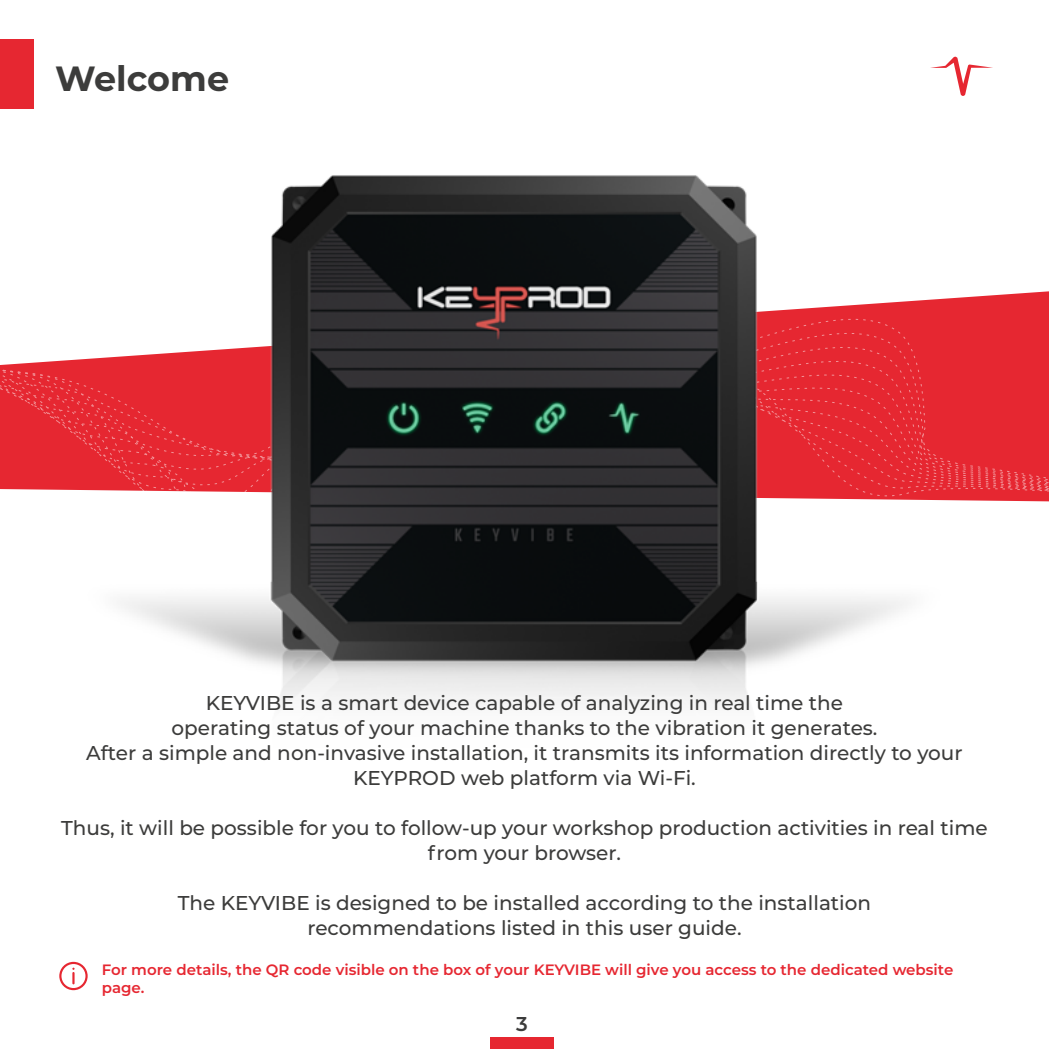
<style>
.page{position:relative;width:1049px;height:1049px;background:#fff}
.page>*{position:absolute;margin:0;border:0;box-sizing:border-box;transform-origin:0 0}
.t1{font:700 35px "Montserrat";color:#3c3c3b}
.t2{font:500 20px/25px "Montserrat";color:#3c3c3b;text-align:center}
.t3{font:600 20px "Montserrat";color:#3c3c3b}
.t4{font:600 15px/17.5px "Montserrat";color:#e62731}
</style>
<div class="page">
<div style="left:490px;top:1037px;width:64px;height:12px;background:#e62731"></div>
<div style="left:0;top:39px;width:34px;height:69px;background:#e62731"></div>
<svg style="left:930px;top:56px;width:63px;height:40px"></svg>
<svg style="left:0;top:291px;width:1049px;height:211px"></svg>
<img style="left:57px;top:175px;width:935px;height:529px">
<svg style="left:59px;top:962px;width:29px;height:28px"></svg>
<h1 class="t1" style="left:55px;top:53px;width:175px">Welcome</h1>
<p class="t2" style="left:86px;top:690px;width:878px">KEYVIBE is a smart device capable of analyzing in real time the<br>operating status of your machine thanks to the vibration it generates.<br>After a simple and non-invasive installation, it transmits its information directly to your KEYPROD web platform via Wi-Fi.</p>
<p class="t2" style="left:61px;top:815px;width:928px">Thus, it will be possible for you to follow-up your workshop production activities in real time from your browser.</p>
<p class="t2" style="left:178px;top:890px;width:695px">The KEYVIBE is designed to be installed according to the installation recommendations listed in this user guide.</p>
<p class="t4" style="left:102px;top:960px;width:853px">For more details, the QR code visible on the box of your KEYVIBE will give you access to the dedicated website page.</p>
<p class="t3" style="left:516px;top:1009px;width:13px">3</p>
</div>
